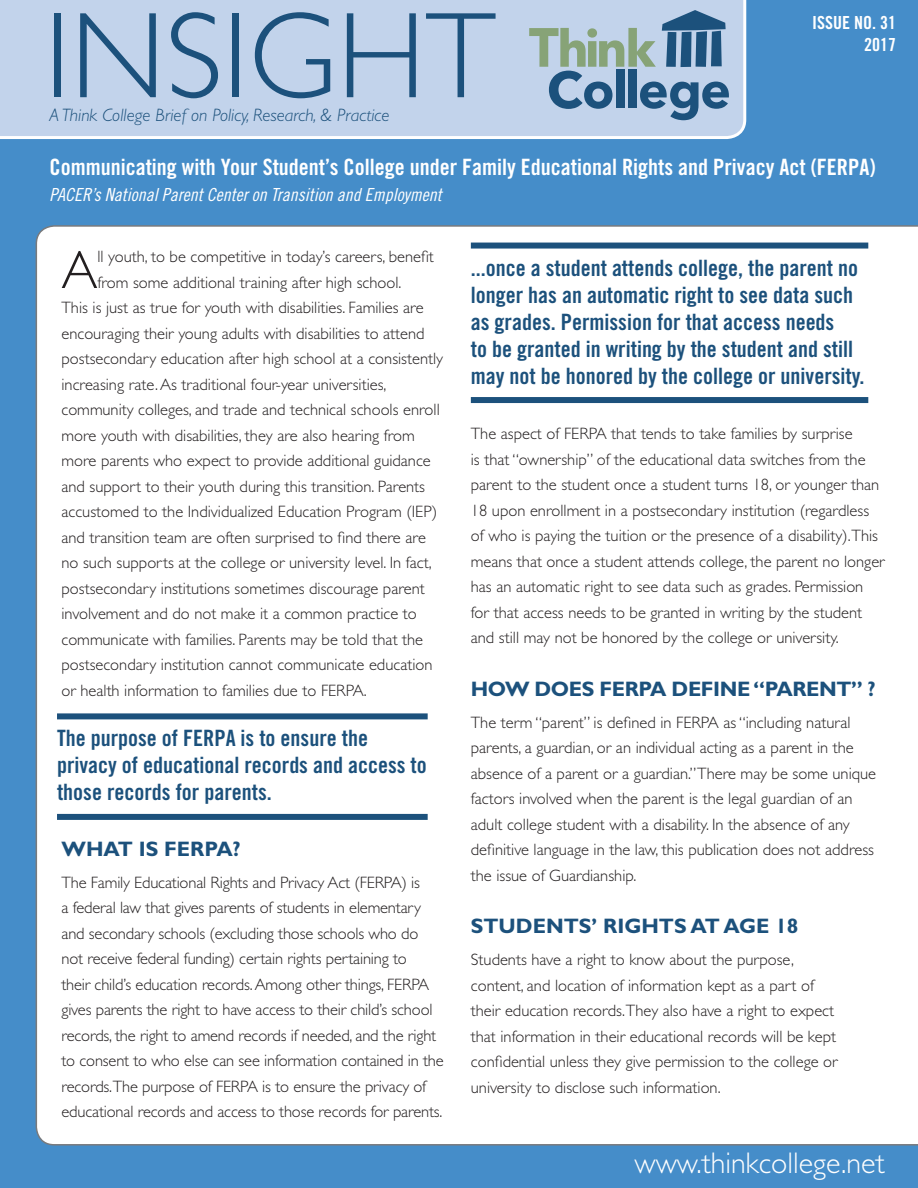
<style>
.page{position:relative;width:918px;height:1188px;background:#458dc9}
.page>*{position:absolute;margin:0;border:0;box-sizing:border-box;transform-origin:0 0}
.t1{font:300 123px "Gill Sans";color:#1c517c}
.t2{font:300 53.85px "Gill Sans";color:#231f20}
.t3{font:300 30px "Gill Sans";color:#fff}
.t4{font:22.5px/27px "Trade Gothic Bold Cond Twenty";color:#1c517c}
.t5{font:22.5px "Trade Gothic Bold Cond Twenty";color:#fff}
.t6{font:700 21px "Gill Sans";color:#1c517c}
.t7{font:700 21px "Gill Sans";letter-spacing:-.02em;color:#1c517c}
.t8{font:18px "Trade Gothic Cond Eighteen Obl";color:#fff}
.t9{font:italic 300 18px "Gill Sans";color:#1c517c}
.t10{font:18px "Trade Gothic Bold Cond Twenty";color:#fff}
.t11{font:300 16.5px/25.5px "Gill Sans";color:#231f20}
</style>
<div class="page">
<svg style="left:0;top:120px;width:746px;height:19px;background:#cad9ed"></svg>
<div style="left:36px;top:225px;width:882px;height:921px;background:#fff"></div>
<div style="left:471px;top:243px;width:397px;height:6px;background:#1c517c"></div>
<div style="left:471px;top:397px;width:397px;height:6px;background:#1c517c"></div>
<div style="left:57px;top:713px;width:371px;height:6px;background:#1c517c"></div>
<div style="left:57px;top:814px;width:371px;height:6px;background:#1c517c"></div>
<svg style="left:0;top:0;width:747px;height:120px;background:#b5c9e0"></svg>
<p class="t1" style="left:45px;top:-13px;width:453px">INSIGHT</p>
<p class="t9" style="left:50px;top:105px;width:342px">A Think College Brief on Policy, Research, &amp; Practice</p>
<h1 class="t5" style="left:50px;top:154px;width:828px">Communicating with Your Student’s College under Family Educational Rights and Privacy Act (FERPA)</h1>
<p class="t8" style="left:50px;top:184px;width:394px">PACER’s National Parent Center on Transition and Employment</p>
<p class="t10" style="left:812px;top:12px;width:85px">ISSUE NO. 31</p>
<p class="t10" style="left:864px;top:33px;width:33px">2017</p>
<p class="t2" style="left:62px;top:240px;width:37px">A</p>
<p class="t11" style="left:97px;top:244px;width:338px">ll youth, to be competitive in today’s careers, benefit</p>
<p class="t11" style="left:97px;top:270px;width:306px">from some additional training after high school.</p>
<p class="t11" style="left:62px;top:295px;width:364px">This is just as true for youth with disabilities. Families are</p>
<p class="t11" style="left:62px;top:321px;width:365px">encouraging their young adults with disabilities to attend</p>
<p class="t11" style="left:62px;top:346px;width:383px">postsecondary education after high school at a consistently</p>
<p class="t11" style="left:62px;top:372px;width:327px">increasing rate. As traditional four-year universities,</p>
<p class="t11" style="left:62px;top:397px;width:380px">community colleges, and trade and technical schools enroll</p>
<p class="t11" style="left:62px;top:423px;width:355px">more youth with disabilities, they are also hearing from</p>
<p class="t11" style="left:62px;top:448px;width:371px">more parents who expect to provide additional guidance</p>
<p class="t11" style="left:62px;top:474px;width:365px">and support to their youth during this transition. Parents</p>
<p class="t11" style="left:62px;top:499px;width:377px">accustomed to the Individualized Education Program (IEP)</p>
<p class="t11" style="left:62px;top:525px;width:366px">and transition team are often surprised to find there are</p>
<p class="t11" style="left:62px;top:550px;width:372px">no such supports at the college or university level. In fact,</p>
<p class="t11" style="left:62px;top:576px;width:365px">postsecondary institutions sometimes discourage parent</p>
<p class="t11" style="left:62px;top:601px;width:357px">involvement and do not make it a common practice to</p>
<p class="t11" style="left:62px;top:627px;width:363px">communicate with families. Parents may be told that the</p>
<p class="t11" style="left:62px;top:652px;width:373px">postsecondary institution cannot communicate education</p>
<p class="t11" style="left:62px;top:678px;width:307px">or health information to families due to FERPA.</p>
<p class="t4" style="left:57px;top:725px;width:371px">The purpose of FERPA is to ensure the privacy of educational records and access to those records for parents.</p>
<h2 class="t6" style="left:62px;top:836px;width:181px">WHAT IS FERPA?</h2>
<p class="t11" style="left:62px;top:870px;width:384px">The Family Educational Rights and Privacy Act (FERPA) is<br>a federal law that gives parents of students in elementary and secondary schools (excluding those schools who do not receive federal funding) certain rights pertaining to<br>their child’s education records. Among other things, FERPA gives parents the right to have access to their child’s school records, the right to amend records if needed, and the right to consent to who else can see information contained in the records.The purpose of FERPA is to ensure the privacy of educational records and access to those records for parents.</p>
<p class="t4" style="left:471px;top:254px;width:395px">...once a student attends college, the parent no longer has an automatic right to see data such as grades. Permission for that access needs<br>to be granted in writing by the student and still may not be honored by the college or university.</p>
<p class="t11" style="left:471px;top:421px;width:415px">The aspect of FERPA that tends to take families by surprise<br>is that “ownership” of the educational data switches from the parent to the student once a student turns 18, or younger than 18 upon enrollment in a postsecondary institution (regardless of who is paying the tuition or the presence of a disability).This means that once a student attends college, the parent no longer has an automatic right to see data such as grades. Permission for that access needs to be granted in writing by the student and still may not be honored by the college or university.</p>
<h2 class="t7" style="left:471px;top:676px;width:406px">HOW DOES FERPA DEFINE “PARENT” ?</h2>
<p class="t11" style="left:471px;top:710px;width:407px">The term “parent” is defined in FERPA as “including natural parents, a guardian, or an individual acting as a parent in the absence of a parent or a guardian.”There may be some unique factors involved when the parent is the legal guardian of an adult college student with a disability. In the absence of any definitive language in the law, this publication does not address the issue of Guardianship.</p>
<h2 class="t6" style="left:471px;top:914px;width:329px">STUDENTS’ RIGHTS AT AGE 18</h2>
<p class="t11" style="left:471px;top:947px;width:368px">Students have a right to know about the purpose, content, and location of information kept as a part of their education records.They also have a right to expect that information in their educational records will be kept confidential unless they give permission to the college or university to disclose such information.</p>
<p class="t3" style="left:635px;top:1146px;width:252px">www.thinkcollege.net</p>
</div>
